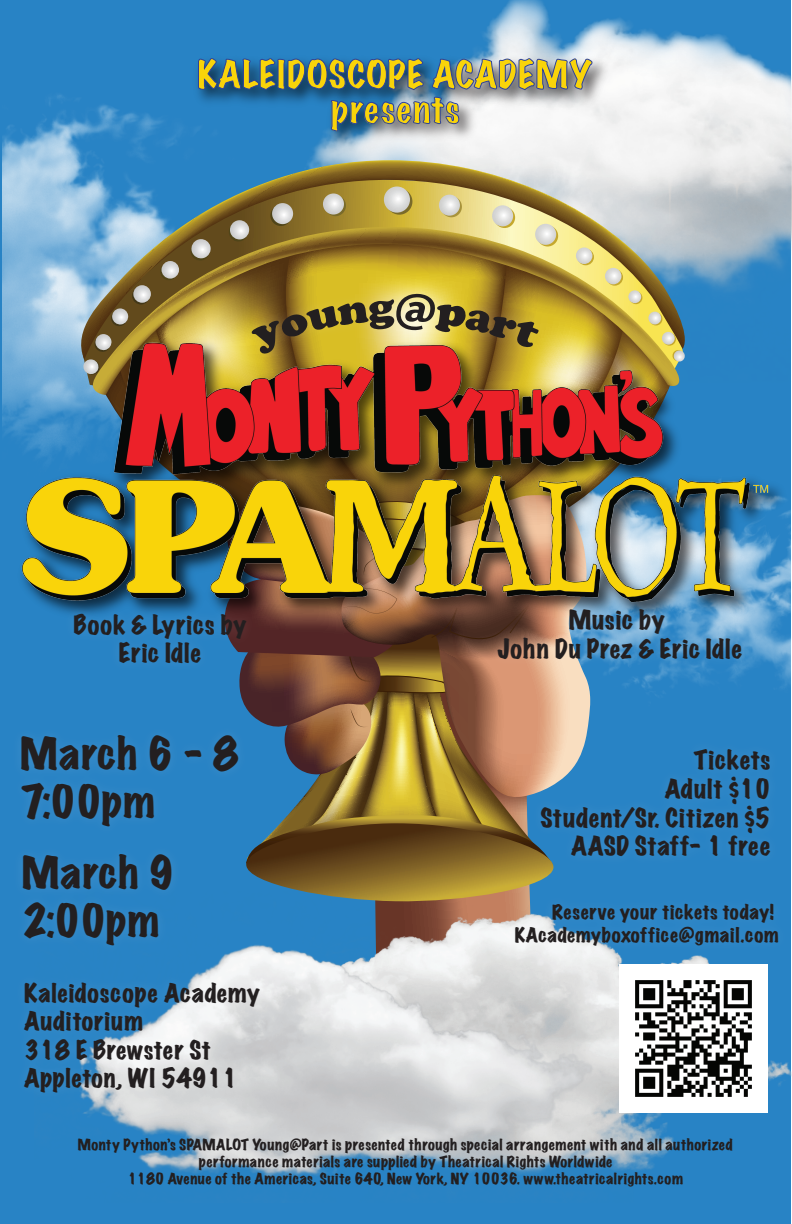
<style>
.page{position:relative;width:792px;height:1224px;background:#fff}
.page>*{position:absolute;margin:0;border:0;box-sizing:border-box;transform-origin:0 0}
.t1{font:expanded 40px/48px "Marker Felt";letter-spacing:.03em;color:#231f20}
.t2{font:expanded 34.8px "Marker Felt";letter-spacing:.03em;color:#f9d40a}
.t3{font:expanded 24px/28.8px "Marker Felt";letter-spacing:.03em;color:#231f20;text-align:center}
.t4{font:expanded 23.5px/28.2px "Marker Felt";letter-spacing:.025em;color:#231f20}
.t5{font:expanded 18.4px/22.1px "Marker Felt";letter-spacing:.03em;color:#231f20;text-align:right}
.t6{font:expanded 14px/16.8px "Marker Felt";letter-spacing:.035em;color:#231f20;text-align:center}
</style>
<div class="page">
<div style="left:0;top:0;width:791px;height:1224px;background:#2883c5"></div>
<img style="left:3px;top:0;width:789px;height:706px">
<svg style="left:77px;top:160px;width:613px;height:174px"></svg>
<svg style="left:93px;top:227px;width:587px;height:107px"></svg>
<svg style="left:386px;top:188px;width:27px;height:27px"></svg>
<svg style="left:384px;top:186px;width:26px;height:27px"></svg>
<svg style="left:441px;top:196px;width:21px;height:21px"></svg>
<svg style="left:439px;top:195px;width:21px;height:21px"></svg>
<div style="left:325px;top:195px;width:21px;height:21px;background:#7a6b2a;border-radius:50%"></div>
<svg style="left:323px;top:193px;width:21px;height:22px"></svg>
<svg style="left:270px;top:203px;width:23px;height:23px"></svg>
<svg style="left:228px;top:220px;width:22px;height:22px"></svg>
<svg style="left:189px;top:239px;width:23px;height:23px"></svg>
<div style="left:160px;top:263px;width:18px;height:17px;background:#504519;border-radius:50%"></div>
<svg style="left:161px;top:261px;width:18px;height:18px"></svg>
<svg style="left:494px;top:207px;width:21px;height:21px"></svg>
<svg style="left:492px;top:205px;width:21px;height:22px"></svg>
<svg style="left:537px;top:225px;width:21px;height:22px"></svg>
<svg style="left:535px;top:224px;width:21px;height:21px"></svg>
<svg style="left:576px;top:247px;width:17px;height:17px"></svg>
<svg style="left:605px;top:268px;width:17px;height:17px"></svg>
<svg style="left:629px;top:291px;width:14px;height:13px"></svg>
<svg style="left:628px;top:290px;width:13px;height:13px"></svg>
<svg style="left:650px;top:313px;width:13px;height:13px"></svg>
<svg style="left:648px;top:312px;width:13px;height:13px"></svg>
<svg style="left:662px;top:332px;width:24px;height:2px"></svg>
<svg style="left:554px;top:682px;width:36px;height:50px"></svg>
<img style="left:83px;top:902px;width:709px;height:276px">
<img style="left:237px;top:279px;width:317px;height:6px">
<svg style="left:82px;top:285px;width:472px;height:617px"></svg>
<img style="left:190px;top:50px;width:425px;height:62px">
<img style="left:13px;top:334px;width:777px;height:291px">
<img style="left:21px;top:342px;width:747px;height:261px">
<img style="left:322px;top:132px;width:160px;height:27px">
<svg style="left:198px;top:57px;width:395px;height:75px"></svg>
<img style="left:620px;top:964px;width:148px;height:148px">
<img style="left:22px;top:717px;width:232px;height:131px">
<img style="left:22px;top:836px;width:168px;height:129px">
<img style="left:525px;top:732px;width:239px;height:155px">
<img style="left:58px;top:597px;width:204px;height:90px">
<img style="left:483px;top:592px;width:274px;height:90px">
<img style="left:27px;top:965px;width:254px;height:146px">
<img style="left:500px;top:887px;width:292px;height:77px">
<h2 class="t2" style="left:330px;top:82px;width:131px">presents</h2>
<h3 class="t3" style="left:74px;top:610px;width:175px">Book &amp; Lyrics by<br>Eric Idle</h3>
<h3 class="t3" style="left:498px;top:605px;width:246px">Music by<br>John Du Prez &amp; Eric Idle</h3>
<h1 class="t1" style="left:20px;top:729px;width:220px">March 6 - 8<br>7:00pm</h1>
<h1 class="t1" style="left:22px;top:848px;width:154px">March 9<br>2:00pm</h1>
<h3 class="t4" style="left:24px;top:979px;width:237px">Kaleidoscope Academy<br>Auditorium<br>318 E Brewster St<br>Appleton, WI 54911</h3>
<h3 class="t3" style="left:540px;top:745px;width:232px;text-align:right">Tickets<br>Adult $10<br>Student/Sr. Citizen $5<br>AASD Staff- 1 free</h3>
<h3 class="t5" style="left:515px;top:901px;width:265px">Reserve your tickets today!<br>KAcademyboxoffice@gmail.com</h3>
<p class="t6" style="left:78px;top:1137px;width:657px">Monty Python’s SPAMALOT Young@Part is presented through special arrangement with and all authorized performance materials are supplied by Theatrical Rights Worldwide<br>1180 Avenue of the Americas, Suite 640, New York, NY 10036. www.theatricalrights.com</p>
</div>
